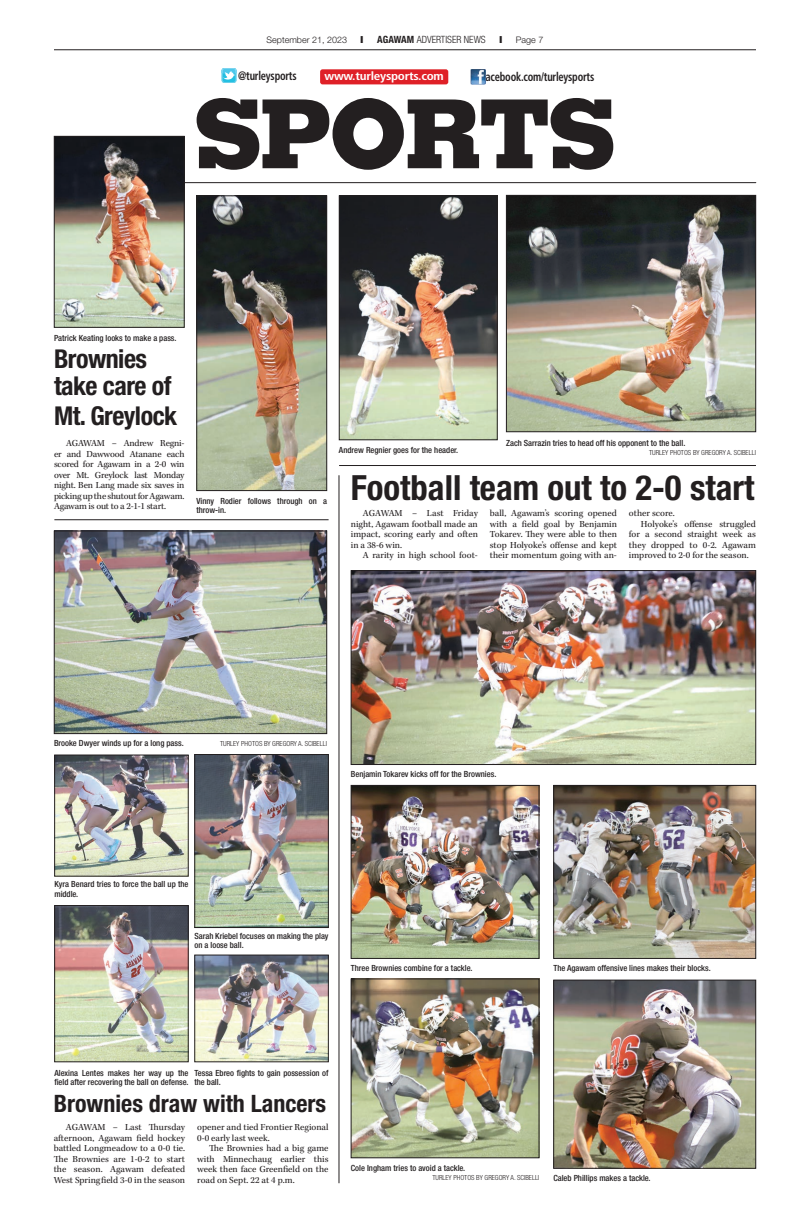
<style>
.page{position:relative;width:810px;height:1224px;background:#fff}
.page>*{position:absolute;margin:0;border:0;box-sizing:border-box;transform-origin:0 0}
.t1{font:800 95.2px "Memphis LT Std";letter-spacing:-.03em;color:#231f20}
.AANHeadlineBold28{font:700 condensed 34.8px "Helvetica Neue LT Std";color:#231f20}
.AANHeadlineBold28-2{font:700 condensed 26px/27px "Helvetica Neue LT Std";letter-spacing:-.02em;color:#231f20}
.AANHeadlineBold28-3{font:700 condensed 24px "Helvetica Neue LT Std";color:#231f20}
.t2{font:700 condensed 12.3px "Frutiger LT Std";letter-spacing:-.02em;color:#231f20;scale:.85 1}
.t3{font:700 condensed 11.6px "Frutiger LT Std";letter-spacing:-.02em;color:#fff;scale:1.13 1}
.t4{font:300 condensed 10px "Helvetica Neue LT Std";color:#231f20}
.AANBodyText{font:9.5px/10.5px "Kepler Std";color:#231f20;text-align:justify}
.t5{font:300 9px "Helvetica Neue LT Std";color:#231f20}
.AANCutline{font:500 condensed 8.5px/9.5px "Helvetica Neue LT Std";color:#231f20}
.AANPhotoCredit{font:300 condensed 7px "Helvetica Neue LT Std";color:#231f20}
.AANCutline-2{font:300 condensed 7px "Helvetica Neue LT Std";color:#231f20}
.s1{font-weight:700}
</style>
<div class="page">
<hr style="left:54px;top:50px;width:702px;height:1px;background:#231f20">
<hr style="left:56px;top:182px;width:700px;height:1px;background:#231f20">
<img style="left:470px;top:69px;width:15px;height:15px">
<svg style="left:222px;top:68px;width:14px;height:15px"></svg>
<div style="left:320px;top:69px;width:128px;height:15px;background:#df2027;border-radius:2px"></div>
<img style="left:56px;top:138px;width:126px;height:188px">
<div style="left:54px;top:136px;width:130px;height:192px;border:1px solid #231f20"></div>
<img style="left:198px;top:198px;width:127px;height:291px">
<div style="left:196px;top:196px;width:131px;height:295px;border:1px solid #231f20"></div>
<img style="left:341px;top:198px;width:155px;height:240px">
<div style="left:339px;top:196px;width:159px;height:244px;border:1px solid #231f20"></div>
<img style="left:508px;top:197px;width:246px;height:233px">
<div style="left:506px;top:195px;width:250px;height:237px;border:1px solid #231f20"></div>
<img style="left:56px;top:533px;width:269px;height:199px">
<div style="left:54px;top:531px;width:273px;height:203px;border:1px solid #231f20"></div>
<img style="left:196px;top:756px;width:131px;height:170px">
<div style="left:194px;top:754px;width:135px;height:174px;border:1px solid #231f20"></div>
<img style="left:56px;top:757px;width:130px;height:117px">
<div style="left:54px;top:755px;width:134px;height:121px;border:1px solid #231f20"></div>
<img style="left:56px;top:907px;width:130px;height:153px">
<div style="left:54px;top:905px;width:134px;height:157px;border:1px solid #231f20"></div>
<img style="left:196px;top:957px;width:131px;height:103px">
<div style="left:194px;top:955px;width:135px;height:107px;border:1px solid #231f20"></div>
<hr style="left:54px;top:520px;width:275px;height:1px;background:#231f20">
<hr style="left:339px;top:475px;width:1px;height:708px;background:#231f20">
<hr style="left:339px;top:465px;width:417px;height:1px;background:#231f20">
<img style="left:353px;top:572px;width:401px;height:191px">
<div style="left:351px;top:570px;width:405px;height:195px;border:1px solid #231f20"></div>
<img style="left:555px;top:982px;width:199px;height:185px">
<div style="left:553px;top:980px;width:203px;height:189px;border:1px solid #231f20"></div>
<img style="left:353px;top:787px;width:184px;height:170px">
<div style="left:351px;top:785px;width:188px;height:174px;border:1px solid #231f20"></div>
<img style="left:555px;top:787px;width:199px;height:170px">
<div style="left:553px;top:785px;width:203px;height:174px;border:1px solid #231f20"></div>
<img style="left:353px;top:981px;width:184px;height:175px">
<div style="left:351px;top:979px;width:188px;height:179px;border:1px solid #231f20"></div>
<p class="t5" style="left:266px;top:34px;width:82px">September 21, 2023</p>
<p class="t4" style="left:377px;top:34px;width:110px"><span class="s1">AGAWAM</span> ADVERTISER NEWS</p>
<p class="t5" style="left:516px;top:34px;width:29px">Page 7</p>
<p class="t2" style="left:238px;top:69px;width:70px">@turleysports</p>
<p class="t3" style="left:325px;top:69px;width:107px">www.turleysports.com</p>
<p class="t2" style="left:486px;top:69px;width:129px">acebook.com/turleysports</p>
<p class="t1" style="left:194px;top:73px;width:423px">SPORTS</p>
<p class="AANCutline" style="left:54px;top:333px;width:124px">Patrick Keating looks to make a pass.</p>
<p class="AANHeadlineBold28-2" style="left:54px;top:345px;width:119px">Brownies take care of</p>
<p class="AANHeadlineBold28-2" style="left:54px;top:402px;width:125px">Mt. Greylock</p>
<p class="AANBodyText" style="left:54px;top:438px;width:132px;text-indent:12px">AGAWAM – Andrew Regni&shy;er and Dawwood Atanane each scored for Agawam in a 2-0 win over Mt. Greylock last Monday night. Ben Lang made six saves in picking up the shutout for Agawam.<br>Agawam is out to a 2-1-1 start.</p>
<p class="AANCutline" style="left:196px;top:496px;width:132px">Vinny Rodier follows through on a throw-in.</p>
<p class="AANCutline" style="left:339px;top:445px;width:121px">Andrew Regnier goes for the header.</p>
<p class="AANCutline" style="left:506px;top:438px;width:181px">Zach Sarrazin tries to head off his opponent to the ball.</p>
<p class="AANPhotoCredit" style="left:649px;top:448px;width:108px">TURLEY PHOTOS BY GREGORY A. SCIBELLI</p>
<p class="AANHeadlineBold28" style="left:351px;top:467px;width:405px">Football team out to 2-0 start</p>
<p class="AANBodyText" style="left:351px;top:508px;width:129px;text-indent:12px">AGAWAM – Last Friday night, Agawam football made an impact, scoring early and often in a 38-6 win.</p>
<p class="AANBodyText" style="left:363px;top:550px;width:117px">A rarity in high school foot-</p>
<p class="AANBodyText" style="left:490px;top:508px;width:129px">ball, Agawam’s scoring opened with a field goal by Benjamin Tokarev. They were able to then stop Holyoke’s offense and kept their momentum going with an-</p>
<p class="AANBodyText" style="left:629px;top:508px;width:47px">other score.</p>
<p class="AANBodyText" style="left:629px;top:519px;width:129px;text-indent:12px">Holyoke’s offense struggled for a second straight week as they dropped to 0-2. Agawam improved to 2-0 for the season.</p>
<p class="AANCutline" style="left:54px;top:738px;width:131px">Brooke Dwyer winds up for a long pass.</p>
<p class="AANCutline-2" style="left:220px;top:739px;width:108px">TURLEY PHOTOS BY GREGORY A. SCIBELLI</p>
<p class="AANCutline" style="left:351px;top:769px;width:147px">Benjamin Tokarev kicks off for the Brownies.</p>
<p class="AANCutline" style="left:54px;top:880px;width:136px">Kyra Benard tries to force the ball up the middle.</p>
<p class="AANCutline" style="left:194px;top:931px;width:136px">Sarah Kriebel focuses on making the play on a loose ball.</p>
<p class="AANCutline" style="left:351px;top:963px;width:123px">Three Brownies combine for a tackle.</p>
<p class="AANCutline" style="left:553px;top:963px;width:159px">The Agawam offensive lines makes their blocks.</p>
<p class="AANCutline" style="left:54px;top:1068px;width:136px">Alexina Lentes makes her way up the field after recovering the ball on defense.</p>
<p class="AANCutline" style="left:194px;top:1068px;width:136px">Tessa Ebreo fights to gain possession of the ball.</p>
<p class="AANHeadlineBold28-3" style="left:54px;top:1089px;width:274px">Brownies draw with Lancers</p>
<p class="AANBodyText" style="left:54px;top:1122px;width:133px;text-indent:12px">AGAWAM – Last Thursday afternoon, Agawam field hockey battled Longmeadow to a 0-0 tie.<br>The Brownies are 1-0-2 to start the season. Agawam defeated West Springfield 3-0 in the season</p>
<p class="AANBodyText" style="left:197px;top:1122px;width:133px">opener and tied Frontier Regional<br>0-0 early last week.</p>
<p class="AANBodyText" style="left:197px;top:1143px;width:133px;text-indent:12px">The Brownies had a big game with Minnechaug earlier this week then face Greenfield on the road on Sept. 22 at 4 p.m.</p>
<p class="AANCutline" style="left:351px;top:1164px;width:116px">Cole Ingham tries to avoid a tackle.</p>
<p class="AANPhotoCredit" style="left:432px;top:1173px;width:108px">TURLEY PHOTOS BY GREGORY A. SCIBELLI</p>
<p class="AANCutline" style="left:553px;top:1174px;width:99px">Caleb Phillips makes a tackle.</p>
</div>
